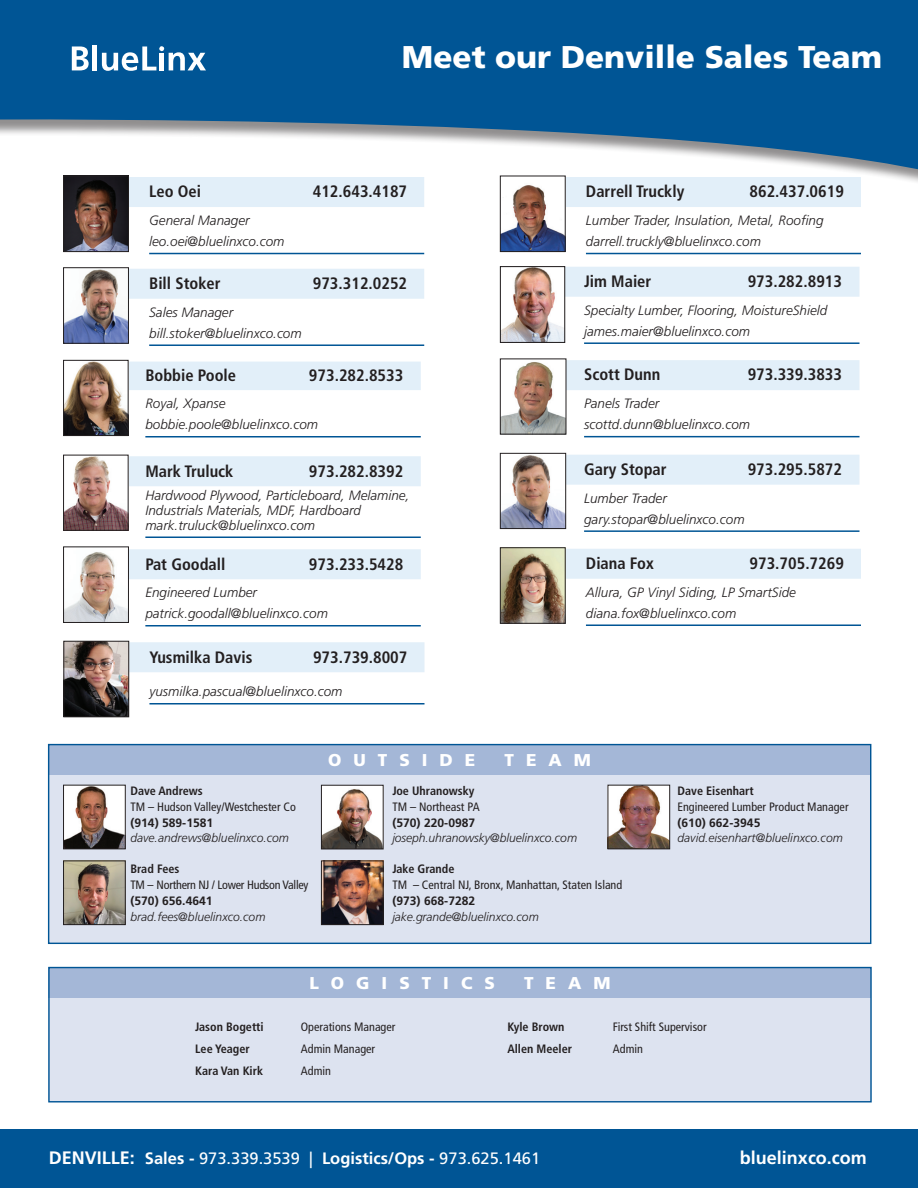
<style>
.page{position:relative;width:918px;height:1188px;background:#fff}
.page>*{position:absolute;margin:0;border:0;box-sizing:border-box;transform-origin:0 0}
.t1{font:900 31.35px "Frutiger LT Std";color:#fff}
.t2{font:700 18px "Frutiger LT Std";color:#fff}
.t3{font:900 17.1px "Frutiger LT Std";letter-spacing:.7em;color:#fff}
.t4{font:700 condensed 16.5px "Frutiger LT Std";color:#231f20}
.t5{font:16.5px "Frutiger LT Std";color:#fff}
.t6{font:italic 300 13.5px/21px "Frutiger LT Std";color:#231f20}
.t7{font:condensed 12.15px "Frutiger LT Std";color:#231f20}
.t8{font:italic 300 12.15px "Frutiger LT Std";color:#231f20}
.t9{font:700 condensed 12.15px "Frutiger LT Std";color:#231f20}
.t10{font:700 12.15px "Frutiger LT Std";color:#231f20}
.t11{font:condensed 12.15px "Frutiger LT Std";letter-spacing:-.02em;color:#231f20}
.s1{font-weight:700;font-size:18px}
.s2{font-weight:700}
</style>
<div class="page">
<div style="left:0;top:1130px;width:918px;height:58px;background:#005595"></div>
<svg style="left:0;top:0;width:918px;height:227px;fill:#005595"></svg>
<hr style="left:366px;top:75px;width:516px;height:1px;background:#005595">
<div style="left:49px;top:745px;width:822px;height:198px;background:#dde3f0"></div>
<div style="left:49px;top:745px;width:822px;height:30px;background:#a4b7d7"></div>
<div style="left:48px;top:744px;width:823px;height:200px;border:1px solid #005595"></div>
<img style="left:65px;top:787px;width:59px;height:60px">
<div style="left:63px;top:785px;width:63px;height:64px;border:1px solid #231f20"></div>
<img style="left:65px;top:862px;width:59px;height:61px">
<div style="left:63px;top:860px;width:63px;height:65px;border:1px solid #231f20"></div>
<img style="left:323px;top:787px;width:59px;height:60px">
<div style="left:321px;top:785px;width:63px;height:64px;border:1px solid #231f20"></div>
<img style="left:323px;top:862px;width:59px;height:61px">
<div style="left:321px;top:860px;width:63px;height:65px;border:1px solid #231f20"></div>
<img style="left:610px;top:787px;width:58px;height:60px">
<div style="left:608px;top:785px;width:62px;height:64px;border:1px solid #231f20"></div>
<div style="left:115px;top:269px;width:309px;height:30px;background:#e2eff9"></div>
<hr style="left:149px;top:344px;width:275px;height:2px;background:#005595">
<img style="left:65px;top:269px;width:62px;height:73px">
<div style="left:63px;top:267px;width:66px;height:77px;border:1px solid #231f20"></div>
<div style="left:115px;top:177px;width:309px;height:30px;background:#e2eff9"></div>
<hr style="left:149px;top:253px;width:275px;height:1px;background:#005595">
<img style="left:65px;top:178px;width:62px;height:72px">
<div style="left:63px;top:176px;width:66px;height:76px;border:1px solid #231f20"></div>
<div style="left:116px;top:642px;width:308px;height:30px;background:#e2eff9"></div>
<hr style="left:149px;top:703px;width:275px;height:2px;background:#005595">
<img style="left:65px;top:643px;width:62px;height:72px">
<div style="left:63px;top:641px;width:66px;height:76px;border:1px solid #231f20"></div>
<div style="left:550px;top:267px;width:310px;height:30px;background:#e2eff9"></div>
<hr style="left:584px;top:342px;width:276px;height:2px;background:#005595">
<div style="left:550px;top:360px;width:310px;height:30px;background:#e2eff9"></div>
<hr style="left:584px;top:436px;width:276px;height:1px;background:#005595">
<div style="left:550px;top:455px;width:310px;height:30px;background:#e2eff9"></div>
<hr style="left:584px;top:530px;width:276px;height:2px;background:#005595">
<img style="left:502px;top:455px;width:62px;height:72px">
<div style="left:500px;top:453px;width:66px;height:76px;border:1px solid #231f20"></div>
<div style="left:113px;top:362px;width:308px;height:28px;background:#e2eff9"></div>
<hr style="left:145px;top:436px;width:276px;height:2px;background:#005595">
<div style="left:112px;top:456px;width:309px;height:30px;background:#e2eff9"></div>
<hr style="left:145px;top:537px;width:276px;height:1px;background:#005595">
<div style="left:112px;top:549px;width:309px;height:30px;background:#e2eff9"></div>
<hr style="left:145px;top:625px;width:276px;height:2px;background:#005595">
<img style="left:65px;top:362px;width:62px;height:72px">
<div style="left:63px;top:360px;width:66px;height:76px;border:1px solid #231f20"></div>
<img style="left:65px;top:457px;width:62px;height:72px">
<div style="left:63px;top:455px;width:66px;height:76px;border:1px solid #231f20"></div>
<img style="left:65px;top:549px;width:62px;height:72px">
<div style="left:63px;top:546px;width:66px;height:77px;border:1px solid #231f20"></div>
<img style="left:502px;top:268px;width:61px;height:73px">
<div style="left:500px;top:266px;width:65px;height:77px;border:1px solid #231f20"></div>
<img style="left:502px;top:360px;width:62px;height:73px">
<div style="left:500px;top:358px;width:66px;height:77px;border:1px solid #231f20"></div>
<div style="left:49px;top:968px;width:822px;height:134px;background:#dde3f0"></div>
<div style="left:49px;top:968px;width:822px;height:30px;background:#a4b7d7"></div>
<div style="left:48px;top:967px;width:824px;height:135px;border:1px solid #005595"></div>
<div style="left:552px;top:549px;width:309px;height:30px;background:#e2eff9"></div>
<hr style="left:586px;top:624px;width:275px;height:2px;background:#005595">
<img style="left:502px;top:549px;width:62px;height:73px">
<div style="left:500px;top:547px;width:66px;height:77px;border:1px solid #231f20"></div>
<div style="left:552px;top:177px;width:309px;height:30px;background:#e2eff9"></div>
<hr style="left:586px;top:253px;width:275px;height:1px;background:#005595">
<img style="left:502px;top:178px;width:62px;height:72px">
<div style="left:500px;top:176px;width:66px;height:76px;border:1px solid #231f20"></div>
<svg style="left:72px;top:46px;width:17px;height:24px"></svg>
<div style="left:92px;top:45px;width:5px;height:25px;background:#fff"></div>
<svg style="left:102px;top:46px;width:104px;height:25px"></svg>
<h1 class="t1" style="left:402px;top:38px;width:482px">Meet our Denville Sales Team</h1>
<p class="t4" style="left:149px;top:182px;width:53px">Leo Oei</p>
<p class="t4" style="left:313px;top:182px;width:96px">412.643.4187</p>
<p class="t6" style="left:149px;top:210px;width:137px">General Manager leo.oei@bluelinxco.com</p>
<p class="t4" style="left:149px;top:273px;width:73px">Bill Stoker</p>
<p class="t4" style="left:313px;top:273px;width:96px">973.312.0252</p>
<p class="t6" style="left:149px;top:302px;width:154px">Sales Manager bill.stoker@bluelinxco.com</p>
<p class="t4" style="left:145px;top:365px;width:92px">Bobbie Poole</p>
<p class="t4" style="left:309px;top:365px;width:96px">973.282.8533</p>
<p class="t6" style="left:145px;top:393px;width:174px">Royal, Xpanse bobbie.poole@bluelinxco.com</p>
<p class="t4" style="left:145px;top:461px;width:90px">Mark Truluck</p>
<p class="t4" style="left:309px;top:461px;width:96px">973.282.8392</p>
<p class="t6" style="left:145px;top:488px;width:266px;line-height:15px">Hardwood Plywood, Particleboard, Melamine,<br>Industrials Materials, MDF, Hardboard mark.truluck@bluelinxco.com</p>
<p class="t4" style="left:145px;top:554px;width:82px">Pat Goodall</p>
<p class="t4" style="left:309px;top:554px;width:96px">973.233.5428</p>
<p class="t6" style="left:145px;top:582px;width:184px">Engineered Lumber patrick.goodall@bluelinxco.com</p>
<p class="t4" style="left:149px;top:647px;width:105px">Yusmilka Davis</p>
<p class="t4" style="left:313px;top:647px;width:96px">973.739.8007</p>
<p class="t6" style="left:149px;top:681px;width:195px">yusmilka.pascual@bluelinxco.com</p>
<p class="t4" style="left:586px;top:182px;width:100px">Darrell Truckly</p>
<p class="t4" style="left:750px;top:182px;width:96px">862.437.0619</p>
<p class="t6" style="left:586px;top:210px;width:239px">Lumber Trader, Insulation, Metal, Roofing darrell.truckly@bluelinxco.com</p>
<p class="t4" style="left:584px;top:271px;width:69px">Jim Maier</p>
<p class="t4" style="left:748px;top:271px;width:96px">973.282.8913</p>
<p class="t6" style="left:584px;top:300px;width:245px">Specialty Lumber, Flooring, MoistureShield james.maier@bluelinxco.com</p>
<p class="t4" style="left:584px;top:365px;width:78px">Scott Dunn</p>
<p class="t4" style="left:748px;top:365px;width:96px">973.339.3833</p>
<p class="t6" style="left:584px;top:393px;width:168px">Panels Trader scottd.dunn@bluelinxco.com</p>
<p class="t4" style="left:584px;top:459px;width:84px">Gary Stopar</p>
<p class="t4" style="left:748px;top:459px;width:96px">973.295.5872</p>
<p class="t6" style="left:584px;top:488px;width:162px">Lumber Trader gary.stopar@bluelinxco.com</p>
<p class="t4" style="left:586px;top:553px;width:69px">Diana Fox</p>
<p class="t4" style="left:750px;top:553px;width:96px">973.705.7269</p>
<p class="t6" style="left:586px;top:582px;width:212px">Allura, GP Vinyl Siding, LP SmartSide diana.fox@bluelinxco.com</p>
<p class="t9" style="left:130px;top:784px;width:74px">Dave Andrews</p>
<p class="t7" style="left:130px;top:800px;width:167px">TM – Hudson Valley/Westchester Co</p>
<p class="t10" style="left:130px;top:815px;width:84px">(914) 589-1581</p>
<p class="t8" style="left:130px;top:831px;width:160px">dave.andrews@bluelinxco.com</p>
<p class="t9" style="left:130px;top:862px;width:51px">Brad Fees</p>
<p class="t11" style="left:130px;top:878px;width:180px">TM – Northern NJ / Lower Hudson Valley</p>
<p class="t10" style="left:130px;top:894px;width:84px">(570) 656.4641</p>
<p class="t8" style="left:130px;top:909px;width:137px">brad.fees@bluelinxco.com</p>
<p class="t3" style="left:328px;top:750px;width:149px">OUTSIDE</p>
<p class="t3" style="left:505px;top:750px;width:88px">TEAM</p>
<p class="t9" style="left:392px;top:784px;width:84px">Joe Uhranowsky</p>
<p class="t7" style="left:392px;top:800px;width:89px">TM – Northeast PA</p>
<p class="t10" style="left:392px;top:815px;width:84px">(570) 220-0987</p>
<p class="t8" style="left:392px;top:831px;width:186px">joseph.uhranowsky@bluelinxco.com</p>
<p class="t9" style="left:392px;top:862px;width:64px">Jake Grande</p>
<p class="t7" style="left:392px;top:878px;width:231px">TM – Central NJ, Bronx, Manhattan, Staten Island</p>
<p class="t10" style="left:392px;top:894px;width:84px">(973) 668-7282</p>
<p class="t8" style="left:392px;top:909px;width:148px">jake.grande@bluelinxco.com</p>
<p class="t3" style="left:309px;top:973px;width:187px">LOGISTICS</p>
<p class="t3" style="left:524px;top:973px;width:88px">TEAM</p>
<p class="t9" style="left:677px;top:784px;width:78px">Dave Eisenhart</p>
<p class="t7" style="left:677px;top:800px;width:173px">Engineered Lumber Product Manager</p>
<p class="t10" style="left:677px;top:815px;width:84px">(610) 662-3945</p>
<p class="t8" style="left:677px;top:831px;width:167px">david.eisenhart@bluelinxco.com</p>
<p class="t9" style="left:195px;top:1019px;width:70px">Jason Bogetti</p>
<p class="t7" style="left:301px;top:1019px;width:96px">Operations Manager</p>
<p class="t9" style="left:195px;top:1041px;width:56px">Lee Yeager</p>
<p class="t7" style="left:301px;top:1041px;width:76px">Admin Manager</p>
<p class="t9" style="left:195px;top:1063px;width:69px">Kara Van Kirk</p>
<p class="t7" style="left:301px;top:1064px;width:32px">Admin</p>
<p class="t9" style="left:507px;top:1019px;width:59px">Kyle Brown</p>
<p class="t7" style="left:613px;top:1019px;width:95px">First Shift Supervisor</p>
<p class="t9" style="left:507px;top:1041px;width:66px">Allen Meeler</p>
<p class="t7" style="left:613px;top:1041px;width:32px">Admin</p>
<p class="t5" style="left:49px;top:1148px;width:493px"><span class="s1">DENVILLE:</span> <span class="s2">Sales -</span> 973.339.3539 | <span class="s2">Logistics/Ops -</span> 973.625.1461</p>
<h2 class="t2" style="left:740px;top:1147px;width:129px">bluelinxco.com</h2>
</div>
